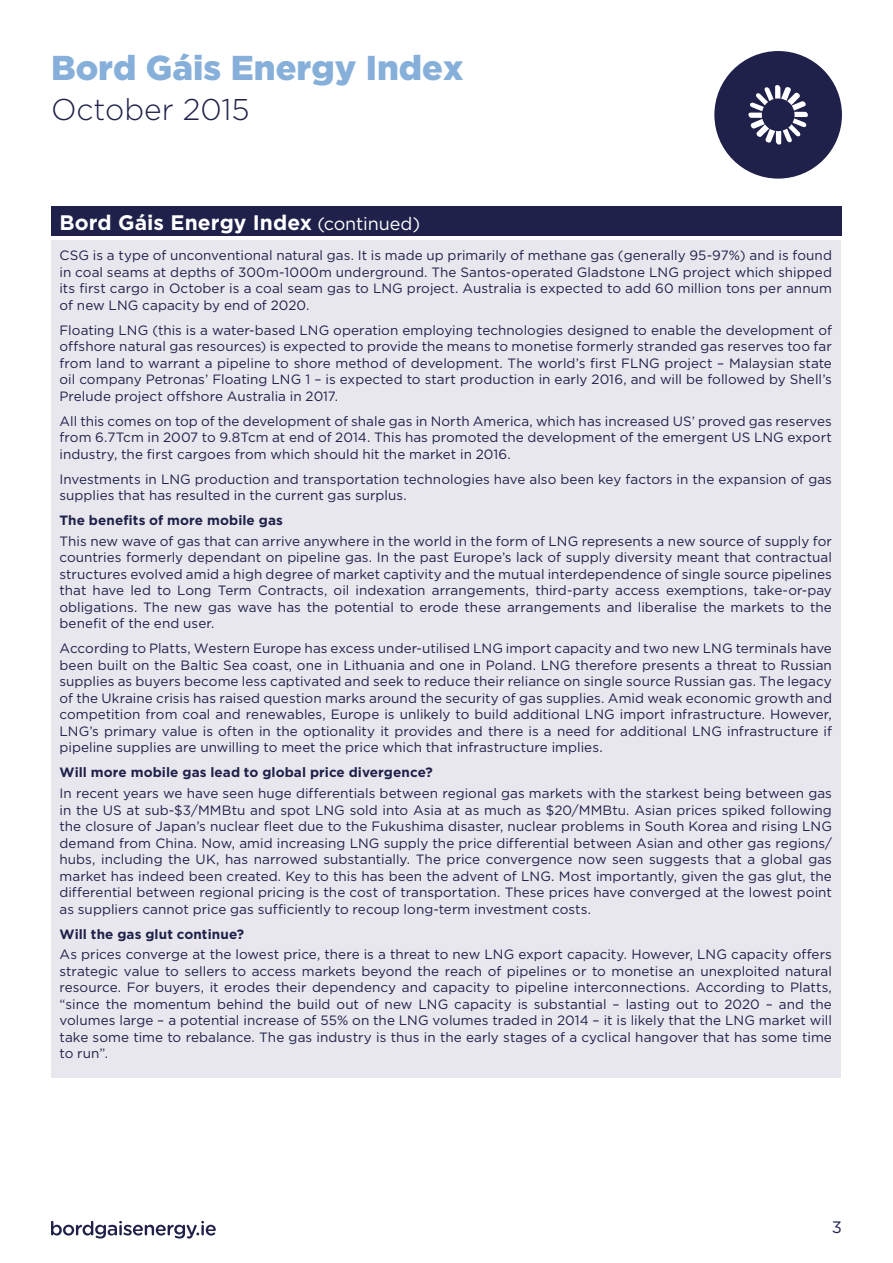
<style>
.page{position:relative;width:893px;height:1263px;background:#fff}
.page>*{position:absolute;margin:0;border:0;box-sizing:border-box;transform-origin:0 0}
.t1{font:900 34.5px "Gotham";color:#86afda}
.t2{font:300 30px "Gotham";color:#1f214a}
.t3{font:700 21px "Gotham";letter-spacing:.005em;color:#fff}
.t4{font:16.5px "Gotham";color:#1f214a}
.t5{font:13.5px/16.5px "Gotham";letter-spacing:.005em;color:#1f214a;text-align:justify}
.t6{font:700 13.5px "Gotham";letter-spacing:.01em;color:#1f214a}
.s1{font-weight:400;font-size:18px}
</style>
<div class="page">
<svg style="left:51px;top:1221px;width:165px;height:17px"></svg>
<div style="left:51px;top:240px;width:789px;height:838px;background:#e8e7ed"></div>
<div style="left:51px;top:206px;width:791px;height:30px;background:#1f214a"></div>
<div style="left:714px;top:51px;width:128px;height:128px;background:#1f214a;border-radius:50%"></div>
<svg style="left:748px;top:85px;width:60px;height:60px"></svg>
<h1 class="t1" style="left:51px;top:47px;width:414px">Bord Gáis Energy Index</h1>
<h2 class="t2" style="left:51px;top:90px;width:200px">October 2015</h2>
<h3 class="t3" style="left:60px;top:210px;width:362px">Bord Gáis Energy Index <span class="s1">(continued)</span></h3>
<p class="t5" style="left:60px;top:247px;width:774px">CSG is a type of unconventional natural gas. It is made up primarily of methane gas (generally 95-97%) and is found in coal seams at depths of 300m-1000m underground. The Santos-operated Gladstone LNG project which shipped its first cargo in October is a coal seam gas to LNG project. Australia is expected to add 60 million tons per annum of new LNG capacity by end of 2020.</p>
<p class="t5" style="left:60px;top:321px;width:774px">Floating LNG (this is a water-based LNG operation employing technologies designed to enable the development of offshore natural gas resources) is expected to provide the means to monetise formerly stranded gas reserves too far from land to warrant a pipeline to shore method of development. The world’s first FLNG project – Malaysian state oil company Petronas’ Floating LNG 1 – is expected to start production in early 2016, and will be followed by Shell’s Prelude project offshore Australia in 2017.</p>
<p class="t5" style="left:60px;top:412px;width:774px">All this comes on top of the development of shale gas in North America, which has increased US’ proved gas reserves from 6.7Tcm in 2007 to 9.8Tcm at end of 2014. This has promoted the development of the emergent US LNG export industry, the first cargoes from which should hit the market in 2016.</p>
<p class="t5" style="left:60px;top:470px;width:774px">Investments in LNG production and transportation technologies have also been key factors in the expansion of gas supplies that has resulted in the current gas surplus.</p>
<p class="t6" style="left:60px;top:512px;width:225px">The benefits of more mobile gas</p>
<p class="t5" style="left:60px;top:532px;width:774px">This new wave of gas that can arrive anywhere in the world in the form of LNG represents a new source of supply for countries formerly dependant on pipeline gas. In the past Europe’s lack of supply diversity meant that contractual structures evolved amid a high degree of market captivity and the mutual interdependence of single source pipelines that have led to Long Term Contracts, oil indexation arrangements, third-party access exemptions, take-or-pay obligations. The new gas wave has the potential to erode these arrangements and liberalise the markets to the benefit of the end user.</p>
<p class="t5" style="left:60px;top:640px;width:774px">According to Platts, Western Europe has excess under-utilised LNG import capacity and two new LNG terminals have been built on the Baltic Sea coast, one in Lithuania and one in Poland. LNG therefore presents a threat to Russian supplies as buyers become less captivated and seek to reduce their reliance on single source Russian gas. The legacy of the Ukraine crisis has raised question marks around the security of gas supplies. Amid weak economic growth and competition from coal and renewables, Europe is unlikely to build additional LNG import infrastructure. However, LNG’s primary value is often in the optionality it provides and there is a need for additional LNG infrastructure if pipeline supplies are unwilling to meet the price which that infrastructure implies.</p>
<p class="t6" style="left:60px;top:765px;width:375px">Will more mobile gas lead to global price divergence?</p>
<p class="t5" style="left:60px;top:785px;width:774px">In recent years we have seen huge differentials between regional gas markets with the starkest being between gas in the US at sub-$3/MMBtu and spot LNG sold into Asia at as much as $20/MMBtu. Asian prices spiked following the closure of Japan’s nuclear fleet due to the Fukushima disaster, nuclear problems in South Korea and rising LNG demand from China. Now, amid increasing LNG supply the price differential between Asian and other gas regions/ hubs, including the UK, has narrowed substantially. The price convergence now seen suggests that a global gas market has indeed been created. Key to this has been the advent of LNG. Most importantly, given the gas glut, the differential between regional pricing is the cost of transportation. These prices have converged at the lowest point as suppliers cannot price gas sufficiently to recoup long-term investment costs.</p>
<p class="t6" style="left:60px;top:926px;width:186px">Will the gas glut continue?</p>
<p class="t5" style="left:60px;top:946px;width:774px">As prices converge at the lowest price, there is a threat to new LNG export capacity. However, LNG capacity offers strategic value to sellers to access markets beyond the reach of pipelines or to monetise an unexploited natural resource. For buyers, it erodes their dependency and capacity to pipeline interconnections. According to Platts, “since the momentum behind the build out of new LNG capacity is substantial – lasting out to 2020 – and the volumes large – a potential increase of 55% on the LNG volumes traded in 2014 – it is likely that the LNG market will take some time to rebalance. The gas industry is thus in the early stages of a cyclical hangover that has some time to run”.</p>
<p class="t4" style="left:832px;top:1218px;width:12px">3</p>
</div>
